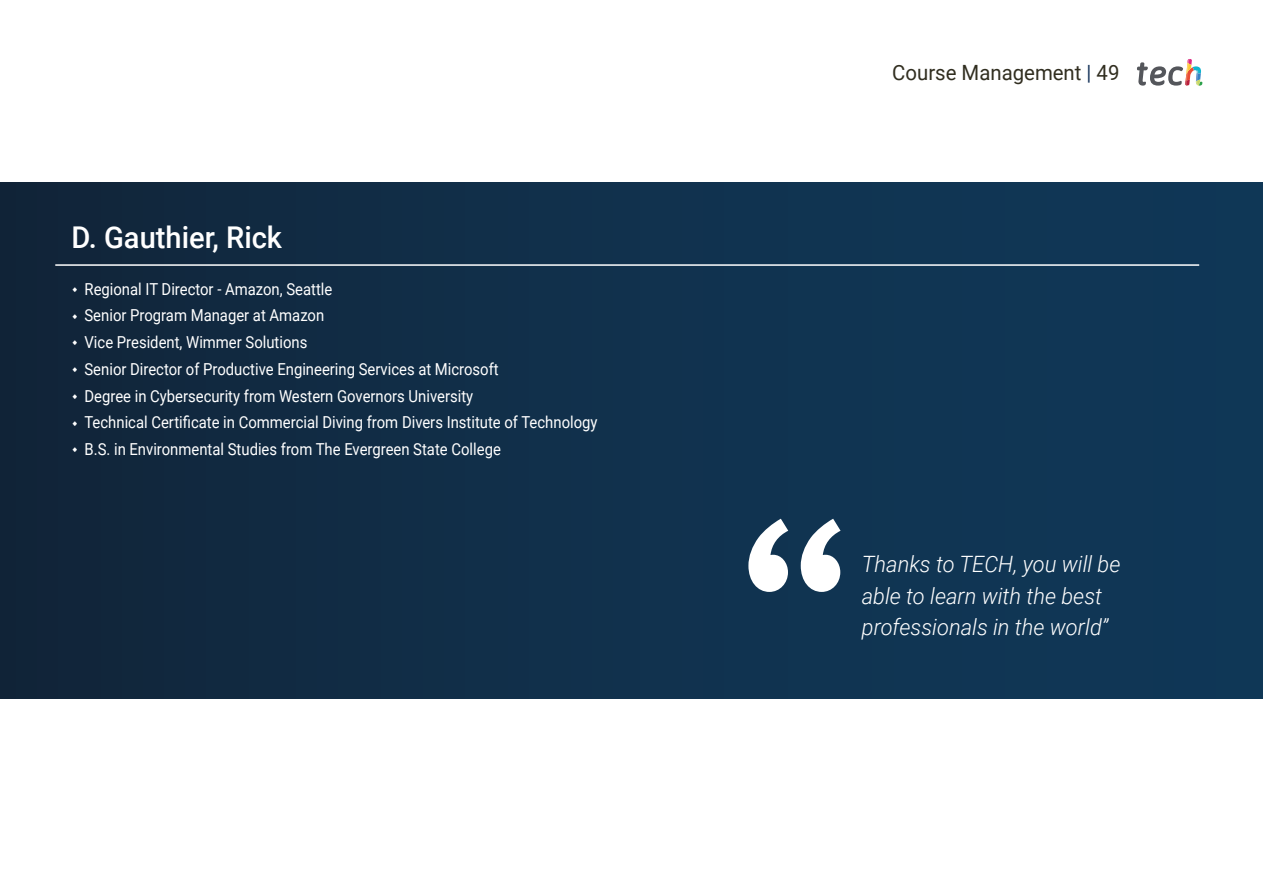
<style>
.page{position:relative;width:1263px;height:893px;background:#fff}
.page>*{position:absolute;margin:0;border:0;box-sizing:border-box;transform-origin:0 0}
.t1{font:500 30px "Roboto";color:#fff}
.t2{font:italic 300 22.5px/31.5px "Roboto";color:#fff}
.t3{font:21px "Roboto";color:#312e20}
.t4{font:16.5px/26.7px "Roboto";color:#fff;scale:.9 1}
.s1{color:#17355b}
</style>
<div class="page">
<div style="left:0;top:182px;width:1263px;height:516px;background:linear-gradient(to right,#11263b,#103a5b)"></div>
<svg style="left:748px;top:519px;width:92px;height:73px"></svg>
<svg style="left:1137px;top:59px;width:65px;height:27px"></svg>
<hr style="left:55px;top:264px;width:1144px;height:2px;background:#fff">
<svg style="left:73px;top:287px;width:4px;height:5px"></svg>
<svg style="left:73px;top:314px;width:4px;height:5px"></svg>
<svg style="left:73px;top:340px;width:4px;height:5px"></svg>
<svg style="left:73px;top:367px;width:4px;height:5px"></svg>
<svg style="left:73px;top:394px;width:4px;height:5px"></svg>
<svg style="left:73px;top:421px;width:4px;height:5px"></svg>
<svg style="left:73px;top:447px;width:4px;height:5px"></svg>
<h1 class="t1" style="left:71px;top:216px;width:212px">D. Gauthier, Rick</h1>
<p class="t4" style="left:85px;top:275px;width:571px">Regional IT Director - Amazon, Seattle<br>Senior Program Manager at Amazon<br>Vice President, Wimmer Solutions<br>Senior Director of Productive Engineering Services at Microsoft<br>Degree in Cybersecurity from Western Governors University<br>Technical Certificate in Commercial Diving from Divers Institute of Technology B.S. in Environmental Studies from The Evergreen State College</p>
<p class="t3" style="left:892px;top:57px;width:229px">Course Management <span class="s1">|</span> 49</p>
<h2 class="t2" style="left:862px;top:548px;width:260px">Thanks to TECH, you will be able to learn with the best professionals in the world”</h2>
</div>
